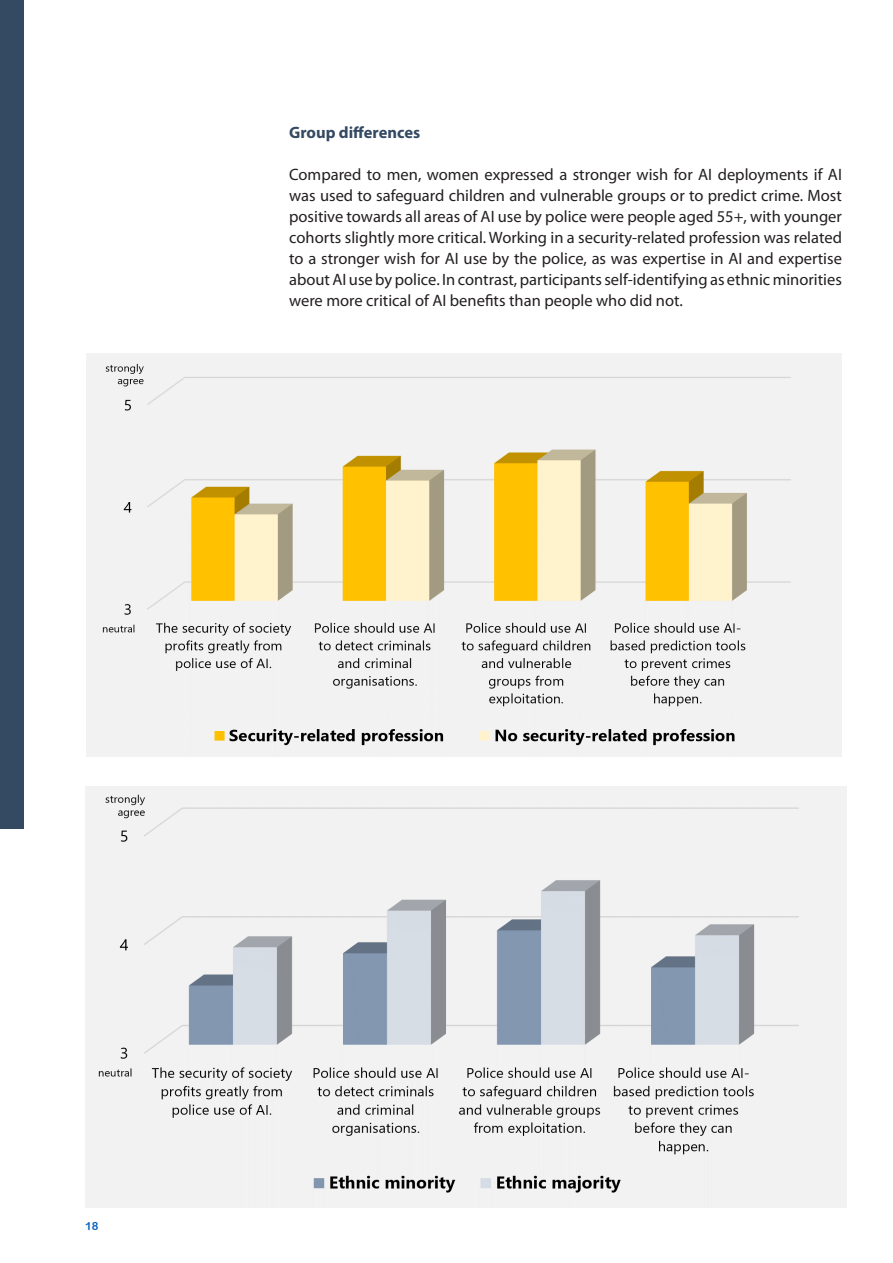
<style>
.page{position:relative;width:893px;height:1263px;background:#fff}
.page>*{position:absolute;margin:0;border:0;box-sizing:border-box;transform-origin:0 0}
.Normal{font:16.5px/21px "Myriad Pro";color:#231f20;text-align:justify}
.normal_blue_box{font:700 16.5px "Myriad Pro";color:#344962}
.t1{font:11.25px "Arial Rounded MT Bold";color:#0563c1}
</style>
<div class="page">
<div style="left:0;top:0;width:23px;height:829px;background:#344962"></div>
<img style="left:86px;top:353px;width:756px;height:403px">
<img style="left:85px;top:787px;width:761px;height:420px">
<h3 class="normal_blue_box" style="left:289px;top:122px;width:133px">Group differences</h3>
<p class="Normal" style="left:289px;top:164px;width:554px">Compared to men, women expressed a stronger wish for AI deployments if AI was used to safeguard children and vulnerable groups or to predict crime. Most positive towards all areas of AI use by police were people aged 55+, with younger cohorts slightly more critical. Working in a security-related profession was related to a stronger wish for AI use by the police, as was expertise in AI and expertise about AI use by police. In contrast, participants self-identifying as ethnic minorities were more critical of AI benefits than people who did not.</p>
<p class="t1" style="left:85px;top:1219px;width:15px">18</p>
</div>
